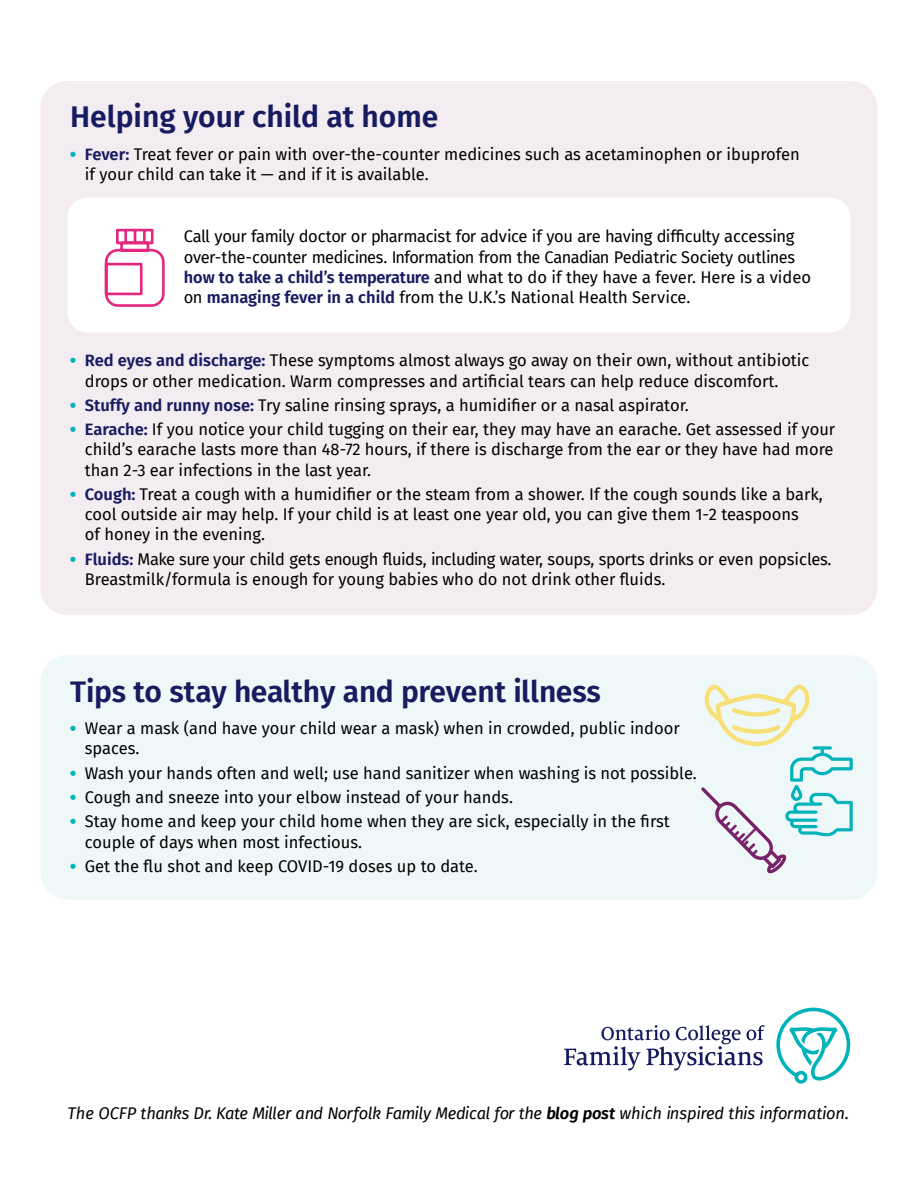
<style>
.page{position:relative;width:918px;height:1188px;background:#fff}
.page>*{position:absolute;margin:0;border:0;box-sizing:border-box;transform-origin:0 0}
.t1{font:600 30px "Fira Sans";color:#171b60}
.t2{font:16.5px/20.2px "Fira Sans";color:#000}
.t3{font:italic 16.5px "Fira Sans";letter-spacing:-.02em;color:#000}
.s1{font-weight:900;color:#00b3ba}
.s2{font-weight:600;color:#171b60}
.s3{font-weight:600}
</style>
<div class="page">
<div style="left:40px;top:81px;width:838px;height:534px;background:#f3ecf0;border-radius:27px"></div>
<svg style="left:564px;top:1025px;width:201px;height:46px"></svg>
<svg style="left:776px;top:1008px;width:74px;height:76px"></svg>
<div style="left:40px;top:655px;width:838px;height:244px;background:#eff8f8;border-radius:27px"></div>
<svg style="left:701px;top:685px;width:152px;height:189px"></svg>
<div style="left:68px;top:197px;width:782px;height:135px;background:#fff;border-radius:20px"></div>
<svg style="left:104px;top:228px;width:61px;height:79px"></svg>
<h2 class="t1" style="left:70px;top:92px;width:370px">Helping your child at home</h2>
<p class="t2" style="left:85px;top:143px;width:717px;text-indent:-15px"><span class="s1">•</span> <span class="s2">Fever:</span> Treat fever or pain with over-the-counter medicines such as acetaminophen or ibuprofen if your child can take it — and if it is available.</p>
<p class="t2" style="left:184px;top:226px;width:629px">Call your family doctor or pharmacist for advice if you are having difficulty accessing over-the-counter medicines. Information from the Canadian Pediatric Society outlines <span class="s2">how to take a child’s temperature</span> and what to do if they have a fever. Here is a video on <span class="s2">managing fever in a child</span> from the U.K.’s National Health Service.</p>
<p class="t2" style="left:85px;top:350px;width:726px;text-indent:-15px"><span class="s1">•</span> <span class="s2">Red eyes and discharge:</span> These symptoms almost always go away on their own, without antibiotic drops or other medication. Warm compresses and artificial tears can help reduce discomfort.</p>
<p class="t2" style="left:70px;top:395px;width:620px"><span class="s1">•</span> <span class="s2">Stuffy and runny nose:</span> Try saline rinsing sprays, a humidifier or a nasal aspirator.</p>
<p class="t2" style="left:85px;top:419px;width:752px;text-align:justify;text-indent:-15px"><span class="s1">•</span> <span class="s2">Earache:</span> If you notice your child tugging on their ear, they may have an earache. Get assessed if your child’s earache lasts more than 48-72 hours, if there is discharge from the ear or they have had more than 2-3 ear infections in the last year.</p>
<p class="t2" style="left:85px;top:484px;width:740px;text-indent:-15px"><span class="s1">•</span> <span class="s2">Cough:</span> Treat a cough with a humidifier or the steam from a shower. If the cough sounds like a bark, cool outside air may help. If your child is at least one year old, you can give them 1-2 teaspoons<br>of honey in the evening.</p>
<p class="t2" style="left:85px;top:548px;width:748px;text-indent:-15px"><span class="s1">•</span> <span class="s2">Fluids:</span> Make sure your child gets enough fluids, including water, soups, sports drinks or even popsicles.<br>Breastmilk/formula is enough for young babies who do not drink other fluids.</p>
<h2 class="t1" style="left:70px;top:667px;width:532px">Tips to stay healthy and prevent illness</h2>
<p class="t2" style="left:85px;top:718px;width:596px;text-indent:-15px"><span class="s1">•</span> Wear a mask (and have your child wear a mask) when in crowded, public indoor spaces.</p>
<p class="t2" style="left:70px;top:762px;width:628px"><span class="s1">•</span> Wash your hands often and well; use hand sanitizer when washing is not possible.</p>
<p class="t2" style="left:70px;top:787px;width:444px"><span class="s1">•</span> Cough and sneeze into your elbow instead of your hands.</p>
<p class="t2" style="left:85px;top:811px;width:586px;text-indent:-15px"><span class="s1">•</span> Stay home and keep your child home when they are sick, especially in the first couple of days when most infectious.</p>
<p class="t2" style="left:70px;top:856px;width:409px"><span class="s1">•</span> Get the flu shot and keep COVID-19 doses up to date.</p>
<p class="t3" style="left:68px;top:1100px;width:783px">The OCFP thanks Dr. Kate Miller and Norfolk Family Medical for the <span class="s3">blog post</span> which inspired this information.</p>
</div>
